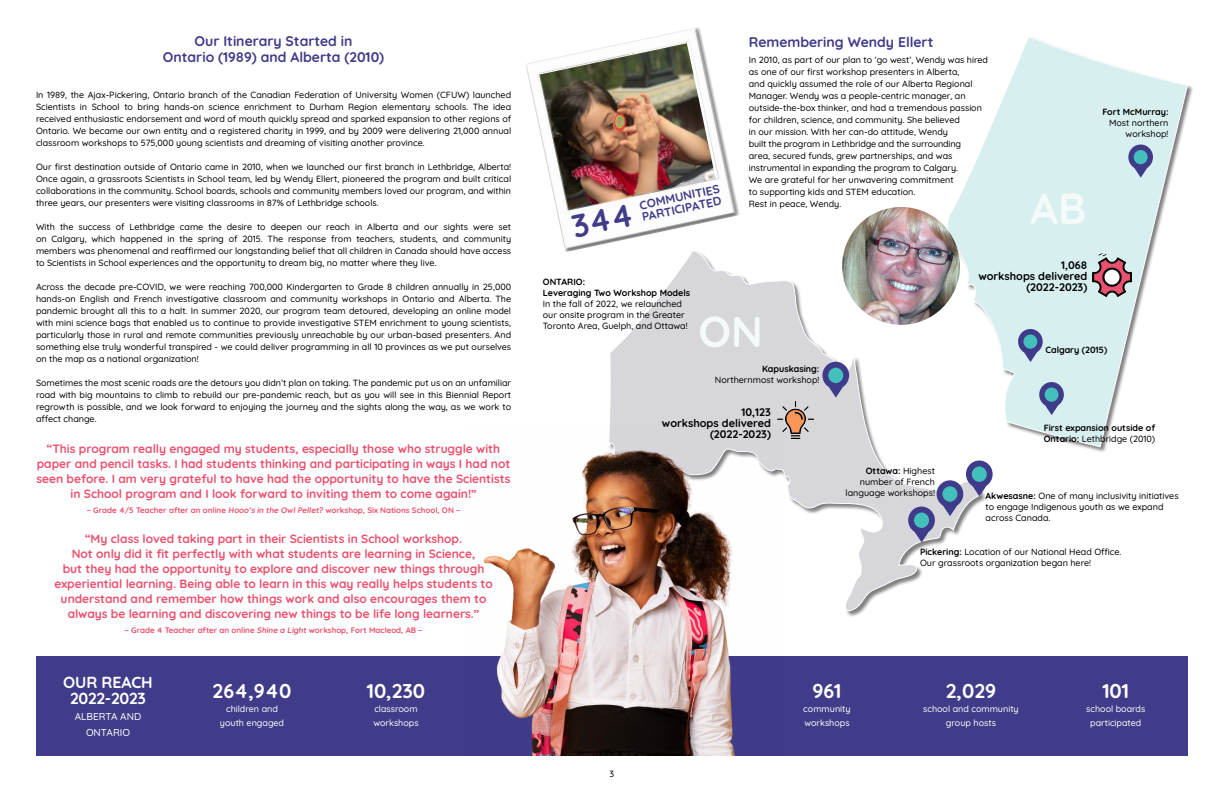
<style>
.page{position:relative;width:1224px;height:792px;background:#fff}
.page>*{position:absolute;margin:0;border:0;box-sizing:border-box;transform-origin:0 0}
.t1{font:700 43.2px "Quicksand";color:#f4faf9}
.t2{font:700 20px "Quicksand";color:#fff}
.t3{font:700 16px "Quicksand";letter-spacing:-.01em;color:#fff}
.t4{font:700 14px/16px "Quicksand";color:#403c89;text-align:center}
.t5{font:700 12px/15px "Quicksand";color:#ea516e;text-align:center}
.t6{font:700 12px "Quicksand";color:#403c89}
.t7{font:700 11px "Quicksand";color:#000}
.t8{font:500 10px "Quicksand";color:#fff}
.t9{font:500 9px/12px "Quicksand";color:#000;text-align:justify}
.t10{font:700 9px/11px "Quicksand";color:#000}
.t11{font:500 9px "Quicksand";color:#fff}
.t12{font:700 8px "Quicksand";color:#ea516e}
.s1{font-weight:500}
.s2{font-weight:700}
</style>
<div class="page">
<div style="left:36px;top:657px;width:1152px;height:99px;background:#403c89"></div>
<svg style="left:936px;top:37px;width:252px;height:411px"></svg>
<svg style="left:1128px;top:145px;width:25px;height:33px"></svg>
<div style="left:1134px;top:150px;width:14px;height:14px;background:#43c0bb;border-radius:50%"></div>
<svg style="left:1039px;top:382px;width:25px;height:33px"></svg>
<div style="left:1045px;top:388px;width:13px;height:14px;background:#43c0bb;border-radius:50%"></div>
<img style="left:842px;top:207px;width:118px;height:118px;border-radius:59px">
<svg style="left:610px;top:249px;width:371px;height:367px"></svg>
<svg style="left:822px;top:362px;width:27px;height:36px"></svg>
<div style="left:828px;top:368px;width:15px;height:15px;background:#43c0bb;border-radius:50%"></div>
<svg style="left:908px;top:461px;width:85px;height:81px"></svg>
<div style="left:942px;top:486px;width:15px;height:16px;background:#43c0bb;border-radius:50%"></div>
<img style="left:470px;top:427px;width:313px;height:329px">
<img style="left:526px;top:27px;width:214px;height:225px">
<svg style="left:1018px;top:329px;width:25px;height:33px"></svg>
<div style="left:1023px;top:335px;width:14px;height:14px;background:#43c0bb;border-radius:50%"></div>
<img style="left:1093px;top:253px;width:38px;height:43px">
<img style="left:778px;top:402px;width:35px;height:37px">
<svg style="left:571px;top:204px;width:62px;height:34px"></svg>
<p class="t4" style="left:163px;top:32px;width:223px">Our Itinerary Started in<br>Ontario (1989) and Alberta (2010)</p>
<p class="t9" style="left:36px;top:88px;width:477px">In 1989, the Ajax-Pickering, Ontario branch of the Canadian Federation of University Women (CFUW) launched Scientists in School to bring hands-on science enrichment to Durham Region elementary schools. The idea received enthusiastic endorsement and word of mouth quickly spread and sparked expansion to other regions of Ontario. We became our own entity and a registered charity in 1999, and by 2009 were delivering 21,000 annual classroom workshops to 575,000 young scientists and dreaming of visiting another province.</p>
<p class="t9" style="left:36px;top:160px;width:477px">Our first destination outside of Ontario came in 2010, when we launched our first branch in Lethbridge, Alberta!<br>Once again, a grassroots Scientists in School team, led by Wendy Ellert, pioneered the program and built critical collaborations in the community. School boards, schools and community members loved our program, and within three years, our presenters were visiting classrooms in 87% of Lethbridge schools.</p>
<p class="t9" style="left:36px;top:220px;width:477px">With the success of Lethbridge came the desire to deepen our reach in Alberta and our sights were set on Calgary, which happened in the spring of 2015. The response from teachers, students, and community members was phenomenal and reaffirmed our longstanding belief that all children in Canada should have access to Scientists in School experiences and the opportunity to dream big, no matter where they live.</p>
<p class="t9" style="left:36px;top:280px;width:477px">Across the decade pre-COVID, we were reaching 700,000 Kindergarten to Grade 8 children annually in 25,000 hands-on English and French investigative classroom and community workshops in Ontario and Alberta. The pandemic brought all this to a halt. In summer 2020, our program team detoured, developing an online model with mini science bags that enabled us to continue to provide investigative STEM enrichment to young scientists, particularly those in rural and remote communities previously unreachable by our urban-based presenters. And something else truly wonderful transpired - we could deliver programming in all 10 provinces as we put ourselves on the map as a national organization!</p>
<p class="t9" style="left:36px;top:376px;width:477px">Sometimes the most scenic roads are the detours you didn’t plan on taking. The pandemic put us on an unfamiliar</p>
<p class="t9" style="left:36px;top:388px;width:477px">road with big mountains to climb to rebuild our pre-pandemic reach, but as you will see in this Biennial Report regrowth is possible, and we look forward to enjoying the journey and the sights along the way, as we work to affect change.</p>
<p class="t5" style="left:36px;top:440px;width:476px">“This program really engaged my students, especially those who struggle with paper and pencil tasks. I had students thinking and participating in ways I had not seen before. I am very grateful to have had the opportunity to have the Scientists in School program and I look forward to inviting them to come again!”</p>
<p class="t12" style="left:87px;top:504px;width:375px">~ Grade 4/5 Teacher after an online Hooo’s in the Owl Pellet? workshop, Six Nations School, ON ~</p>
<p class="t5" style="left:85px;top:530px;width:379px">“My class loved taking part in their Scientists in School workshop.</p>
<p class="t5" style="left:72px;top:545px;width:405px">Not only did it fit perfectly with what students are learning in Science,</p>
<p class="t5" style="left:63px;top:560px;width:423px">but they had the opportunity to explore and discover new things through</p>
<p class="t5" style="left:54px;top:575px;width:440px">experiential learning. Being able to learn in this way really helps students to</p>
<p class="t5" style="left:61px;top:590px;width:427px">understand and remember how things work and also encourages them to</p>
<p class="t5" style="left:68px;top:605px;width:413px">always be learning and discovering new things to be life long learners.”</p>
<p class="t12" style="left:125px;top:624px;width:300px">~ Grade 4 Teacher after an online Shine a Light workshop, Fort Macleod, AB ~</p>
<p class="t3" style="left:63px;top:670px;width:91px">OUR REACH</p>
<p class="t3" style="left:70px;top:686px;width:77px">2022-2023</p>
<p class="t8" style="left:75px;top:709px;width:68px">ALBERTA AND</p>
<p class="t8" style="left:86px;top:725px;width:45px">ONTARIO</p>
<p class="t2" style="left:213px;top:676px;width:80px">264,940</p>
<p class="t11" style="left:226px;top:702px;width:53px">children and</p>
<p class="t11" style="left:220px;top:716px;width:66px">youth engaged</p>
<p class="t2" style="left:367px;top:675px;width:60px">10,230</p>
<p class="t11" style="left:374px;top:702px;width:45px">classroom</p>
<p class="t11" style="left:373px;top:716px;width:47px">workshops</p>
<p class="t6" style="left:638px;top:196px;width:83px;rotate:-12deg">COMMUNITIES</p>
<p class="t6" style="left:640px;top:208px;width:82px;rotate:-12deg">PARTICIPATED</p>
<p class="t4" style="left:749px;top:33px;width:186px">Remembering Wendy Ellert</p>
<p class="t9" style="left:749px;top:53px;width:241px">In 2010, as part of our plan to ‘go west’, Wendy was hired</p>
<p class="t9" style="left:749px;top:65px;width:212px">as one of our first workshop presenters in Alberta,</p>
<p class="t9" style="left:749px;top:77px;width:225px">and quickly assumed the role of our Alberta Regional</p>
<p class="t9" style="left:749px;top:89px;width:218px">Manager. Wendy was a people-centric manager, an</p>
<p class="t9" style="left:749px;top:101px;width:235px">outside-the-box thinker, and had a tremendous passion</p>
<p class="t9" style="left:749px;top:113px;width:213px">for children, science, and community. She believed</p>
<p class="t9" style="left:749px;top:125px;width:201px">in our mission. With her can-do attitude, Wendy</p>
<p class="t9" style="left:749px;top:137px;width:214px">built the program in Lethbridge and the surrounding</p>
<p class="t9" style="left:749px;top:149px;width:205px">area, secured funds, grew partnerships, and was</p>
<p class="t9" style="left:749px;top:161px;width:211px">instrumental in expanding the program to Calgary.</p>
<p class="t9" style="left:749px;top:173px;width:206px">We are grateful for her unwavering commitment</p>
<p class="t9" style="left:749px;top:185px;width:168px">to supporting kids and STEM education.</p>
<p class="t9" style="left:749px;top:197px;width:94px">Rest in peace, Wendy.</p>
<p class="t10" style="left:1102px;top:106px;width:68px">Fort McMurray:</p>
<p class="t9" style="left:1109px;top:117px;width:61px;line-height:11px;text-align:right">Most northern workshop!</p>
<p class="t1" style="left:1030px;top:175px;width:57px">AB</p>
<p class="t10" style="left:543px;top:276px;width:44px">ONTARIO:</p>
<p class="t10" style="left:543px;top:287px;width:149px">Leveraging Two Workshop Models</p>
<p class="t9" style="left:543px;top:297px;width:141px">In the fall of 2022, we relaunched</p>
<p class="t9" style="left:543px;top:309px;width:146px;line-height:11px">our onsite program in the Greater<br>Toronto Area, Guelph, and Ottawa!</p>
<p class="t1" style="left:699px;top:298px;width:66px">ON</p>
<p class="t10" style="left:762px;top:363px;width:59px">Kapuskasing:</p>
<p class="t9" style="left:715px;top:373px;width:106px">Northernmost workshop!</p>
<p class="t7" style="left:742px;top:403px;width:31px">10,123</p>
<p class="t7" style="left:662px;top:414px;width:110px">workshops delivered</p>
<p class="t7" style="left:710px;top:425px;width:62px">(2022-2023)</p>
<p class="t7" style="left:1061px;top:257px;width:28px">1,068</p>
<p class="t7" style="left:978px;top:268px;width:110px">workshops delivered</p>
<p class="t7" style="left:1026px;top:279px;width:62px">(2022-2023)</p>
<p class="t10" style="left:1045px;top:344px;width:63px">Calgary (2015)</p>
<p class="t10" style="left:866px;top:465px;width:71px">Ottawa: <span class="s1">Highest</span></p>
<p class="t9" style="left:860px;top:475px;width:77px">number of French</p>
<p class="t9" style="left:846px;top:486px;width:91px">language workshops!</p>
<p class="t10" style="left:1044px;top:422px;width:113px">First expansion outside of<br>Ontario: <span class="s1">Lethbridge (2010)</span></p>
<p class="t9" style="left:986px;top:489px;width:195px"><span class="s2">Akwesasne:</span> One of many inclusivity initiatives</p>
<p class="t9" style="left:986px;top:500px;width:179px">to engage Indigenous youth as we expand</p>
<p class="t9" style="left:986px;top:511px;width:66px">across Canada.</p>
<p class="t9" style="left:920px;top:545px;width:203px;line-height:11px"><span class="s2">Pickering:</span> Location of our National Head Office.<br>Our grassroots organization began here!</p>
<p class="t9" style="left:610px;top:767px;width:6px">3</p>
<p class="t2" style="left:812px;top:676px;width:31px">961</p>
<p class="t11" style="left:803px;top:702px;width:49px">community</p>
<p class="t11" style="left:804px;top:716px;width:47px">workshops</p>
<p class="t2" style="left:946px;top:676px;width:52px">2,029</p>
<p class="t11" style="left:923px;top:702px;width:97px">school and community</p>
<p class="t11" style="left:946px;top:716px;width:52px">group hosts</p>
<p class="t2" style="left:1102px;top:676px;width:28px">101</p>
<p class="t11" style="left:1086px;top:702px;width:61px">school boards</p>
<p class="t11" style="left:1090px;top:716px;width:53px">participated</p>
</div>
